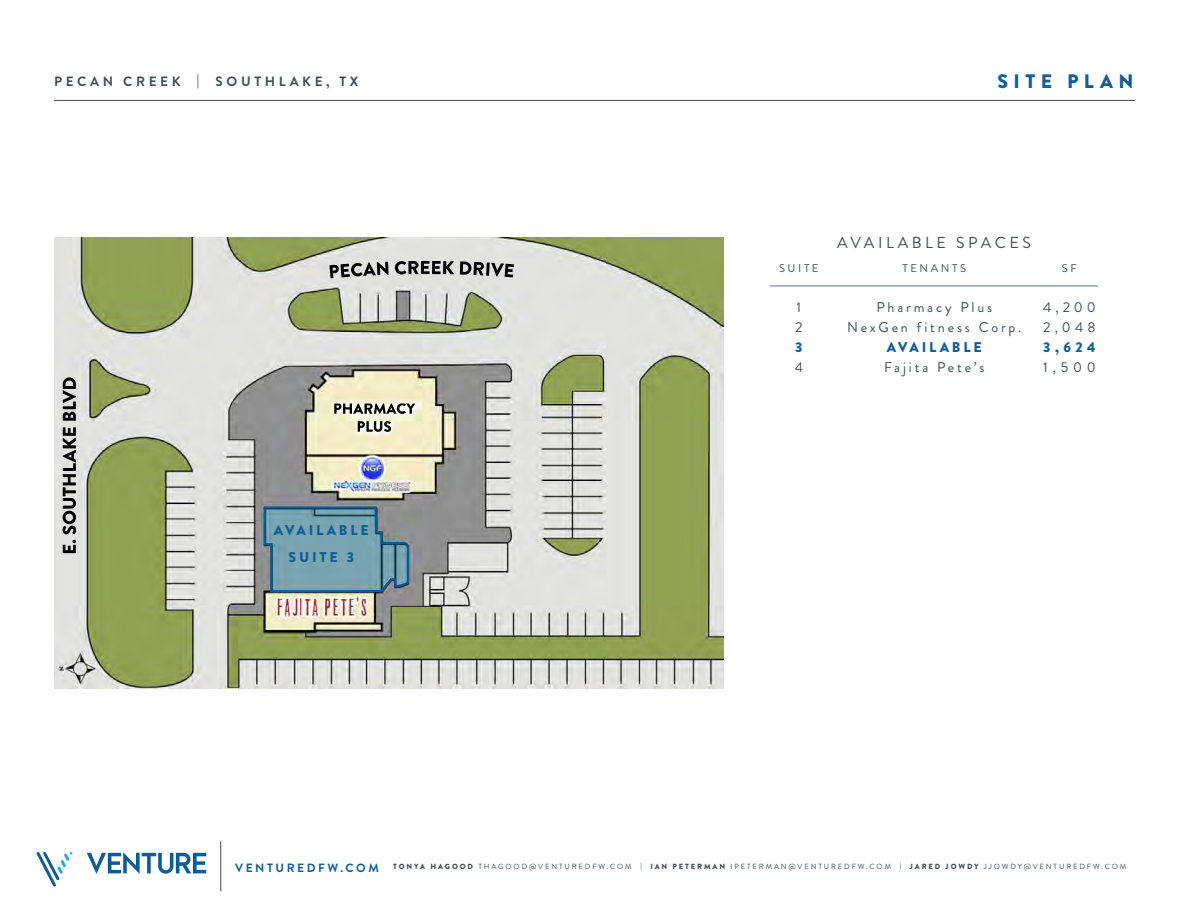
<style>
.page{position:relative;width:1188px;height:918px;background:#fff}
.page>*{position:absolute;margin:0;border:0;box-sizing:border-box;transform-origin:0 0}
.t1{font:900 19.5px "Brandon Grotesque";letter-spacing:.28em;color:#105d97}
.t2{font:15.9px "Brandon Grotesque";letter-spacing:.22em;color:#414d56}
.t3{font:14.1px "Brandon Grotesque";letter-spacing:.2em;color:#3f4d57}
.t4{font:900 14.1px "Brandon Grotesque";letter-spacing:.2em;color:#105d97}
.t5{font:700 13.5px "Brandon Grotesque";letter-spacing:.27em;color:#3f4d57}
.t6{font:11.25px "Brandon Grotesque";letter-spacing:.23em;color:#3f4d57}
.t7{font:7.5px "Brandon Grotesque";letter-spacing:.25em;color:#3f4d57}
.s1{font-weight:700;font-size:12px;color:#105d97}
.s2{font-weight:900}
</style>
<div class="page">
<svg style="left:37px;top:852px;width:36px;height:34px"></svg>
<svg style="left:87px;top:852px;width:119px;height:22px"></svg>
<hr style="left:220px;top:841px;width:1px;height:50px;background:#3f4d57">
<hr style="left:54px;top:100px;width:1081px;height:1px;background:#3f4d57">
<hr style="left:770px;top:285px;width:58px;height:2px;background:#8f9fa8">
<hr style="left:828px;top:285px;width:213px;height:2px;background:#8f9fa8">
<hr style="left:1041px;top:285px;width:57px;height:2px;background:#8f9fa8">
<img style="left:54px;top:237px;width:669px;height:451px">
<img style="left:264px;top:506px;width:145px;height:86px">
<h3 class="t5" style="left:54px;top:72px;width:306px">PECAN CREEK | SOUTHLAKE, TX</h3>
<p class="t1" style="left:997px;top:67px;width:138px">SITE PLAN</p>
<p class="t2" style="left:837px;top:231px;width:195px">AVAILABLE SPACES</p>
<p class="t4" style="left:274px;top:520px;width:97px">AVAILABLE</p>
<p class="t4" style="left:289px;top:547px;width:67px">SUITE 3</p>
<p class="t6" style="left:779px;top:261px;width:41px">SUITE</p>
<p class="t6" style="left:902px;top:261px;width:65px">TENANTS</p>
<p class="t6" style="left:1062px;top:261px;width:16px">SF</p>
<p class="t3" style="left:797px;top:297px;width:6px">1</p>
<p class="t3" style="left:876px;top:297px;width:117px">Pharmacy Plus</p>
<p class="t3" style="left:1043px;top:297px;width:54px">4,200</p>
<p class="t3" style="left:795px;top:317px;width:9px">2</p>
<p class="t3" style="left:847px;top:317px;width:176px">NexGen fitness Corp.</p>
<p class="t3" style="left:1043px;top:317px;width:54px">2,048</p>
<p class="t4" style="left:795px;top:337px;width:9px">3</p>
<p class="t4" style="left:887px;top:337px;width:97px">AVAILABLE</p>
<p class="t4" style="left:1043px;top:337px;width:54px">3,624</p>
<p class="t3" style="left:795px;top:358px;width:10px">4</p>
<p class="t3" style="left:884px;top:358px;width:102px">Fajita Pete’s</p>
<p class="t3" style="left:1043px;top:358px;width:54px">1,500</p>
<p class="t7" style="left:235px;top:862px;width:893px"><span class="s1">VENTUREDFW.COM</span> <span class="s2">TONYA HAGOOD</span> THAGOOD@VENTUREDFW.COM | <span class="s2">IAN PETERMAN</span> IPETERMAN@VENTUREDFW.COM | <span class="s2">JARED JOWDY</span> JJOWDY@VENTUREDFW.COM</p>
</div>
